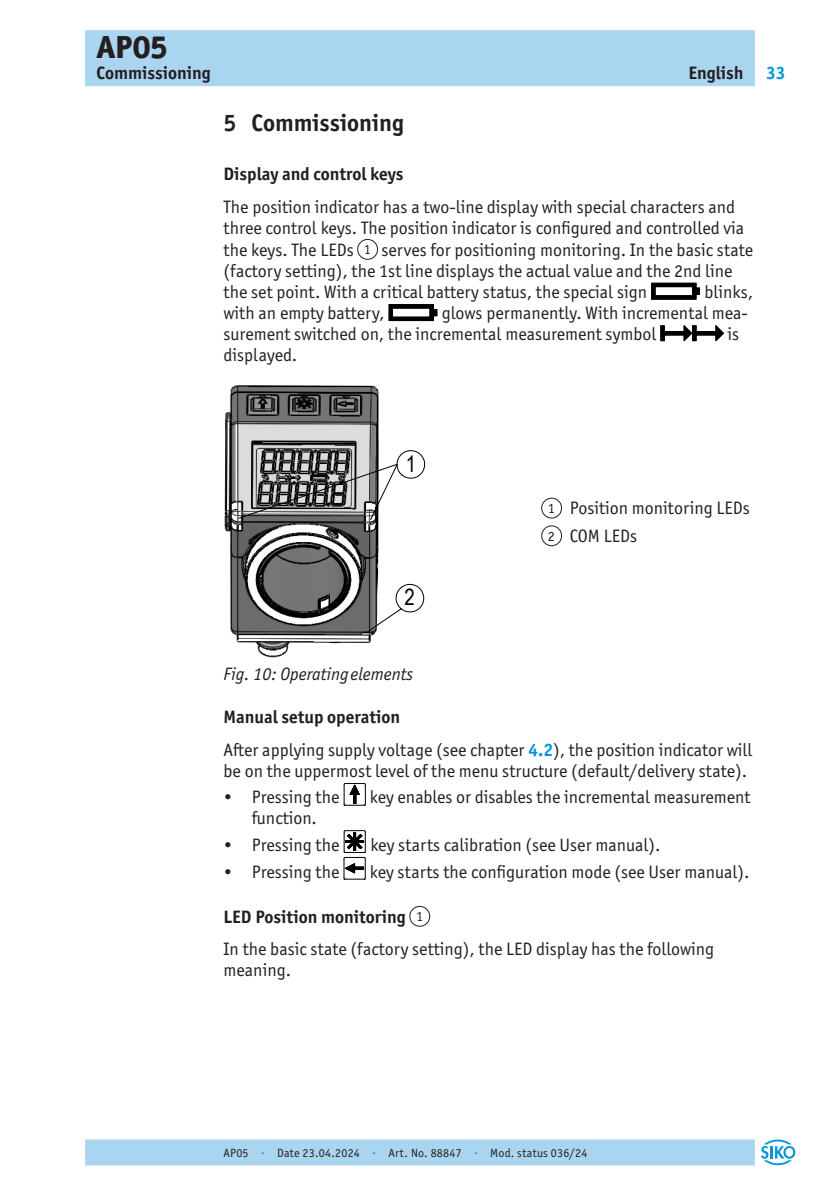
<style>
.page{position:relative;width:840px;height:1191px;background:#fff}
.page>*{position:absolute;margin:0;border:0;box-sizing:border-box;transform-origin:0 0}
.t1{font:800 32px "Officina Sans ITC Pro";color:#231f20}
.t2{font:700 24px "Officina Sans ITC Pro";color:#231f20}
.t3{font:22.6px "Arial Narrow";color:#000}
._03__Fliesstext{font:18px/21px "Officina Sans ITC Pro";color:#231f20}
._02__Ueberschrift{font:700 18px "Officina Sans ITC Pro";color:#231f20}
._04__Fliesstext_Bildlegende{font:18px "Officina Sans ITC Pro";color:#231f20}
.t4{font:italic 18px "Officina Sans ITC Pro";color:#231f20}
.t5{font:700 18px "Officina Sans ITC Pro";color:#0095d9}
._04__Zahl_Bildlegende{font:14px "Officina Sans ITC Pro";color:#231f20}
.t6{font:12px "Officina Sans ITC Pro";letter-spacing:.02em;color:#231f20}
.s1{font-weight:700;color:#0095d9}
</style>
<div class="page">
<div style="left:85px;top:30px;width:669px;height:56px;background:#aad5f1"></div>
<div style="left:85px;top:1139px;width:669px;height:26px;background:#aad5f1"></div>
<svg style="left:761px;top:1139px;width:33px;height:26px"></svg>
<div style="left:357px;top:239px;width:20px;height:20px;border:1px solid #231f20;border-radius:50%"></div>
<img style="left:651px;top:282px;width:49px;height:18px">
<hr style="left:651px;top:299px;width:44px;height:1px;background:#000">
<svg style="left:651px;top:283px;width:48px;height:16px"></svg>
<svg style="left:388px;top:304px;width:49px;height:17px"></svg>
<svg style="left:660px;top:325px;width:63px;height:16px"></svg>
<img style="left:224px;top:385px;width:202px;height:273px">
<svg style="left:366px;top:584px;width:58px;height:48px"></svg>
<svg style="left:238px;top:450px;width:187px;height:70px"></svg>
<div style="left:541px;top:498px;width:20px;height:20px;border:1px solid #231f20;border-radius:50%"></div>
<div style="left:541px;top:525px;width:20px;height:21px;border:1px solid #231f20;border-radius:50%"></div>
<svg style="left:343px;top:783px;width:23px;height:23px"></svg>
<svg style="left:343px;top:830px;width:23px;height:50px"></svg>
<div style="left:409px;top:906px;width:20px;height:20px;border:1px solid #231f20;border-radius:50%"></div>
<h1 class="t1" style="left:96px;top:26px;width:73px">AP05</h1>
<p class="_02__Ueberschrift" style="left:96px;top:62px;width:116px">Commissioning</p>
<p class="_02__Ueberschrift" style="left:688px;top:62px;width:57px">English</p>
<p class="t2" style="left:223px;top:108px;width:182px">5 Commissioning</p>
<p class="_02__Ueberschrift" style="left:223px;top:163px;width:181px">Display and control keys</p>
<p class="_03__Fliesstext" style="left:223px;top:196px;width:521px;line-height:21.6px">The position indicator has a two-line display with special characters and three control keys. The position indicator is configured and controlled via the keys. The LEDs</p>
<p class="_03__Fliesstext" style="left:223px;top:239px;width:531px;text-indent:158px">serves for positioning monitoring. In the basic state (factory setting), the 1st line displays the actual value and the 2nd line the set point. With a critical battery status, the special sign</p>
<p class="_04__Zahl_Bildlegende" style="left:363px;top:241px;width:8px">1</p>
<p class="_03__Fliesstext" style="left:704px;top:281px;width:50px">blinks,</p>
<p class="_03__Fliesstext" style="left:223px;top:302px;width:162px">with an empty battery,</p>
<p class="_03__Fliesstext" style="left:223px;top:302px;width:525px;text-indent:218px">glows permanently. With incremental mea&shy;surement switched on, the incremental measurement symbol</p>
<p class="_03__Fliesstext" style="left:727px;top:323px;width:13px">is</p>
<p class="_03__Fliesstext" style="left:223px;top:344px;width:75px">displayed.</p>
<p class="t5" style="left:765px;top:62px;width:21px">33</p>
<p class="t3" style="left:405px;top:447px;width:12px">1</p>
<p class="t3" style="left:404px;top:581px;width:12px">2</p>
<p class="t4" style="left:223px;top:663px;width:191px">Fig. 10: Operating elements</p>
<p class="_04__Zahl_Bildlegende" style="left:547px;top:500px;width:8px">1</p>
<p class="_04__Fliesstext_Bildlegende" style="left:569px;top:497px;width:181px">Position monitoring LEDs</p>
<p class="_04__Zahl_Bildlegende" style="left:547px;top:528px;width:8px">2</p>
<p class="_04__Fliesstext_Bildlegende" style="left:569px;top:525px;width:69px">COM LEDs</p>
<p class="_02__Ueberschrift" style="left:223px;top:706px;width:178px">Manual setup operation</p>
<p class="_03__Fliesstext" style="left:223px;top:739px;width:530px">After applying supply voltage (see chapter <span class="s1">4.2</span>), the position indicator will be on the uppermost level of the menu structure (default/delivery state).</p>
<p class="_03__Fliesstext" style="left:223px;top:787px;width:117px">• Pressing the</p>
<p class="_03__Fliesstext" style="left:369px;top:787px;width:382px">key enables or disables the incremental measurement</p>
<p class="_03__Fliesstext" style="left:252px;top:808px;width:66px">function.</p>
<p class="_03__Fliesstext" style="left:223px;top:834px;width:117px">• Pressing the</p>
<p class="_03__Fliesstext" style="left:370px;top:834px;width:291px">key starts calibration (see User manual).</p>
<p class="_03__Fliesstext" style="left:223px;top:861px;width:117px">• Pressing the</p>
<p class="_03__Fliesstext" style="left:369px;top:861px;width:381px">key starts the configuration mode (see User manual).</p>
<p class="_02__Ueberschrift" style="left:223px;top:905px;width:184px">LED Position monitoring</p>
<p class="_04__Zahl_Bildlegende" style="left:416px;top:908px;width:8px">1</p>
<p class="_03__Fliesstext" style="left:223px;top:938px;width:492px">In the basic state (factory setting), the LED display has the following meaning.</p>
<p class="t6" style="left:223px;top:1145px;width:365px">AP05 · Date 23.04.2024 · Art. No. 88847 · Mod. status 036/24</p>
</div>
